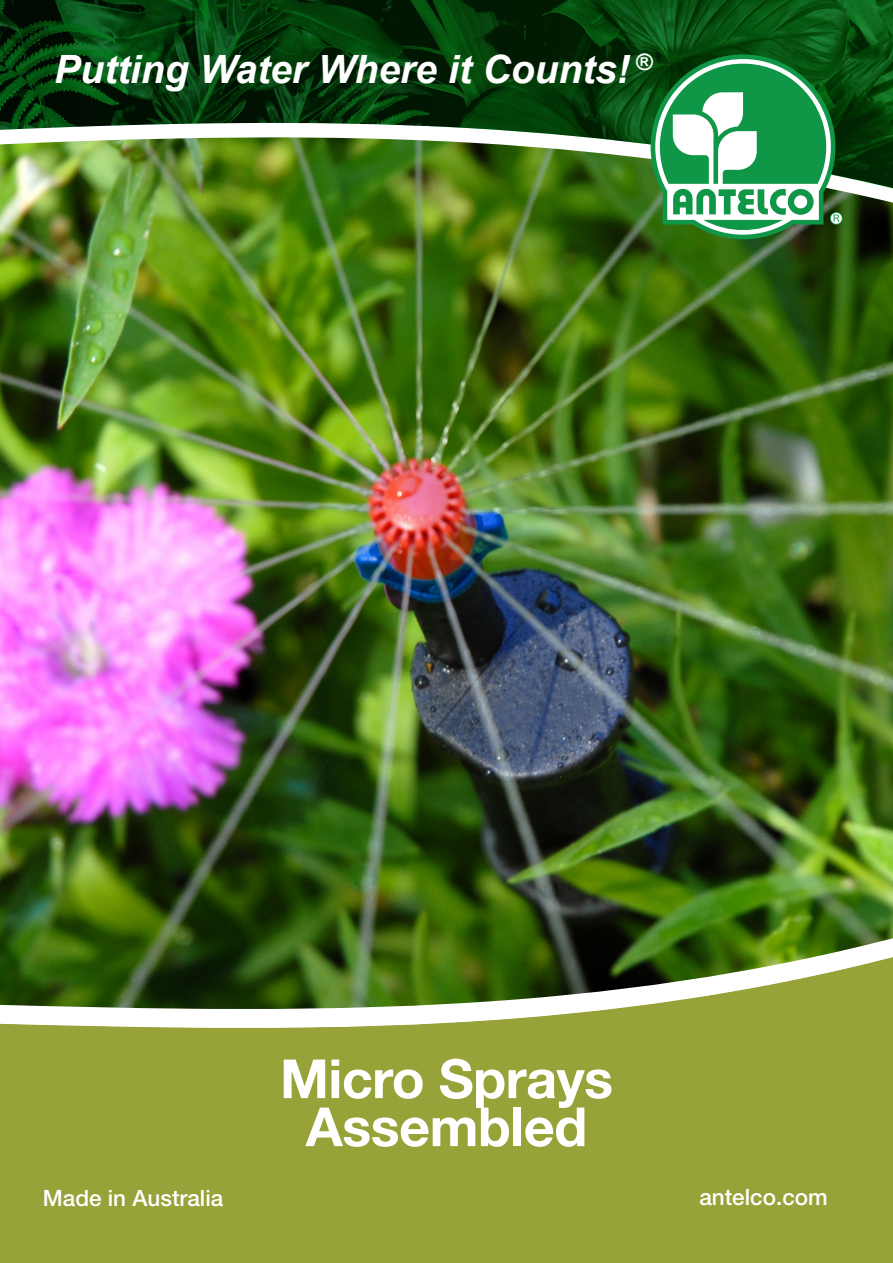
<style>
.page{position:relative;width:893px;height:1263px;background:#fff}
.page>*{position:absolute;margin:0;border:0;box-sizing:border-box;transform-origin:0 0}
.t1{font:700 54px/48px "Helvetica Neue LT Std";letter-spacing:-.01em;color:#fff;text-align:center}
.t2{font:italic 700 39px "Arial";color:#fff}
.t3{font:500 22.5px "Helvetica Neue LT Std";color:#fff}
</style>
<div class="page">
<img style="left:0;top:253px;width:893px;height:667px">
<img style="left:0;top:240px;width:893px;height:13px">
<svg style="left:0;top:920px;width:893px;height:21px"></svg>
<svg style="left:0;top:941px;width:893px;height:322px;fill:#97a238"></svg>
<img style="left:0;top:0;width:893px;height:240px">
<svg style="left:651px;top:54px;width:192px;height:185px"></svg>
<p class="t2" style="left:54px;top:43px;width:599px">Putting Water Where it Counts! <sup>®</sup></p>
<p class="t1" style="left:280px;top:1054px;width:335px">Micro Sprays<br>Assembled</p>
<p class="t3" style="left:43px;top:1184px;width:182px">Made in Australia</p>
<p class="t3" style="left:699px;top:1184px;width:130px">antelco.com</p>
</div>
